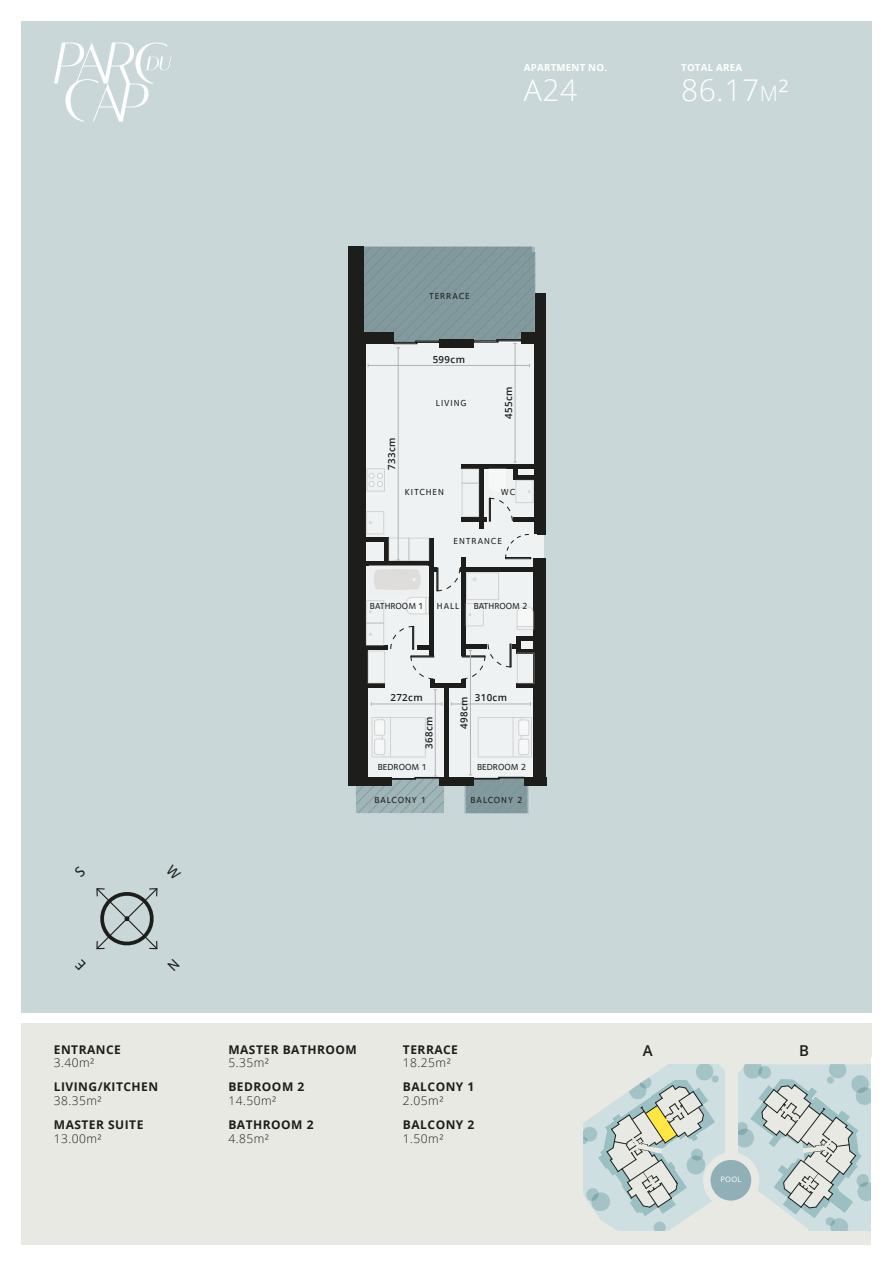
<style>
.page{position:relative;width:893px;height:1263px;background:#fff}
.page>*{position:absolute;margin:0;border:0;box-sizing:border-box;transform-origin:0 0}
.t1{font:300 30px "Open Sans";letter-spacing:.02em;color:#fff}
.t2{font:600 15px "Open Sans";color:#1d1d1b}
.t3{font:700 12px "Open Sans";letter-spacing:.04em;color:#1d1d1b}
.t4{font:300 12px "Open Sans";letter-spacing:.04em;color:#1d1d1b}
.t5{font:600 9.75px "Open Sans";letter-spacing:.04em;color:#1d1d1b}
.t6{font:700 9.75px "Open Sans";letter-spacing:.02em;color:#fff}
.t7{font:500 9px "Foundry Sterling";letter-spacing:.1em;color:#1d1d1b}
.t8{font:500 9px "Foundry Sterling";color:#1d1d1b}
.t9{font:7.5px "Open Sans";color:#fff}
.s1{font-size:21px}
.s2{font-style:inherit}
</style>
<div class="page">
<div style="left:21px;top:21px;width:851px;height:992px;background:#cad7d9"></div>
<svg style="left:54px;top:43px;width:117px;height:79px"></svg>
<div style="left:21px;top:1023px;width:851px;height:222px;background:#e9e9e4"></div>
<svg style="left:96px;top:888px;width:62px;height:62px"></svg>
<svg style="left:583px;top:1058px;width:289px;height:185px"></svg>
<div style="left:710px;top:1160px;width:41px;height:40px;background:#91afb7;border-radius:50%"></div>
<div style="left:365px;top:342px;width:179px;height:436px;background:#eef2f3"></div>
<hr style="left:364px;top:646px;width:4px;height:140px;background:#1d1d1b">
<hr style="left:534px;top:342px;width:4px;height:192px;background:#1d1d1b">
<hr style="left:417px;top:646px;width:15px;height:4px;background:#1d1d1b">
<hr style="left:517px;top:636px;width:4px;height:17px;background:#1d1d1b">
<hr style="left:430px;top:683px;width:36px;height:4px;background:#1d1d1b">
<div style="left:517px;top:683px;width:28px;height:5px;background:#1d1d1b"></div>
<div style="left:367px;top:683px;width:18px;height:5px;background:#1d1d1b"></div>
<hr style="left:518px;top:636px;width:24px;height:4px;background:#1d1d1b">
<svg style="left:518px;top:649px;width:16px;height:4px"></svg>
<div style="left:513px;top:644px;width:8px;height:5px;background:#1d1d1b"></div>
<hr style="left:357px;top:646px;width:30px;height:4px;background:#1d1d1b">
<hr style="left:514px;top:517px;width:20px;height:4px;background:#1d1d1b">
<div style="left:514px;top:475px;width:23px;height:5px;background:#1d1d1b"></div>
<hr style="left:365px;top:538px;width:23px;height:4px;background:#1d1d1b">
<hr style="left:462px;top:517px;width:25px;height:4px;background:#1d1d1b">
<hr style="left:514px;top:468px;width:4px;height:10px;background:#1d1d1b">
<hr style="left:384px;top:539px;width:4px;height:24px;background:#1d1d1b">
<div style="left:462px;top:464px;width:73px;height:5px;background:#1d1d1b"></div>
<hr style="left:352px;top:561px;width:82px;height:4px;background:#1d1d1b">
<div style="left:461px;top:567px;width:76px;height:5px;background:#1d1d1b"></div>
<div style="left:429px;top:538px;width:5px;height:117px;background:#1d1d1b"></div>
<hr style="left:444px;top:685px;width:4px;height:93px;background:#1d1d1b">
<hr style="left:534px;top:558px;width:4px;height:223px;background:#1d1d1b">
<div style="left:461px;top:557px;width:5px;height:98px;background:#1d1d1b"></div>
<svg style="left:479px;top:469px;width:4px;height:60px"></svg>
<div style="left:439px;top:777px;width:35px;height:9px;background:#1d1d1b"></div>
<div style="left:524px;top:777px;width:22px;height:9px;background:#1d1d1b"></div>
<div style="left:355px;top:247px;width:9px;height:94px;background:#1d1d1b"></div>
<div style="left:349px;top:247px;width:8px;height:539px;background:#1d1d1b"></div>
<div style="left:357px;top:341px;width:9px;height:445px;background:#1d1d1b"></div>
<div style="left:537px;top:293px;width:9px;height:241px;background:#1d1d1b"></div>
<div style="left:538px;top:558px;width:8px;height:227px;background:#1d1d1b"></div>
<svg style="left:434px;top:568px;width:27px;height:23px"></svg>
<svg style="left:489px;top:498px;width:24px;height:23px"></svg>
<svg style="left:390px;top:626px;width:24px;height:23px"></svg>
<div style="left:505px;top:557px;width:26px;height:2px;border:1px solid #1d1d1b"></div>
<svg style="left:505px;top:534px;width:24px;height:25px"></svg>
<div style="left:478px;top:717px;width:54px;height:40px;border:1px solid #b3b2b2"></div>
<hr style="left:513px;top:717px;width:1px;height:40px;background:#b3b2b2">
<hr style="left:521px;top:717px;width:1px;height:40px;background:#b3b2b2">
<svg style="left:518px;top:719px;width:12px;height:36px"></svg>
<svg style="left:406px;top:597px;width:20px;height:17px"></svg>
<div style="left:426px;top:597px;width:3px;height:17px;background:#fff;border:1px solid #b3b2b2"></div>
<svg style="left:516px;top:606px;width:18px;height:21px"></svg>
<svg style="left:517px;top:626px;width:17px;height:4px"></svg>
<hr style="left:489px;top:469px;width:17px;height:3px;background:#fff">
<div style="left:369px;top:565px;width:58px;height:30px;background:#ededed"></div>
<svg style="left:374px;top:569px;width:47px;height:21px"></svg>
<div style="left:366px;top:600px;width:18px;height:23px;border:1px solid #b3b2b2"></div>
<div style="left:366px;top:623px;width:18px;height:23px;border:1px solid #b3b2b2"></div>
<div style="left:366px;top:511px;width:18px;height:23px;border:1px solid #b3b2b2"></div>
<div style="left:515px;top:480px;width:19px;height:23px;border:1px solid #b3b2b2"></div>
<div style="left:465px;top:603px;width:19px;height:23px;border:1px solid #b3b2b2"></div>
<div style="left:466px;top:572px;width:33px;height:28px;border:1px solid #b3b2b2"></div>
<div style="left:372px;top:717px;width:54px;height:40px;border:1px solid #b3b2b2"></div>
<hr style="left:390px;top:717px;width:1px;height:40px;background:#b3b2b2">
<hr style="left:382px;top:717px;width:1px;height:40px;background:#b3b2b2">
<svg style="left:374px;top:719px;width:11px;height:36px"></svg>
<div style="left:367px;top:468px;width:18px;height:23px;border:1px solid #b3b2b2"></div>
<svg style="left:369px;top:473px;width:14px;height:14px"></svg>
<div style="left:388px;top:538px;width:21px;height:23px;border:1px solid #b3b2b2"></div>
<div style="left:409px;top:538px;width:20px;height:23px;border:1px solid #b3b2b2"></div>
<div style="left:462px;top:469px;width:17px;height:14px;border:1px solid #b3b2b2"></div>
<div style="left:462px;top:483px;width:17px;height:34px;border:1px solid #b3b2b2"></div>
<hr style="left:515px;top:343px;width:1px;height:119px;background:#b3b2b2">
<hr style="left:470px;top:650px;width:1px;height:125px;background:#b3b2b2">
<svg style="left:465px;top:774px;width:63px;height:39px;background:#829699"></svg>
<svg style="left:462px;top:644px;width:49px;height:39px"></svg>
<hr style="left:435px;top:690px;width:1px;height:86px;background:#b3b2b2">
<svg style="left:355px;top:775px;width:90px;height:39px;background:#8fa1a3"></svg>
<svg style="left:411px;top:656px;width:26px;height:34px"></svg>
<hr style="left:398px;top:348px;width:1px;height:212px;background:#b3b2b2">
<svg style="left:362px;top:246px;width:175px;height:102px;background:#7d9296"></svg>
<hr style="left:368px;top:365px;width:162px;height:1px;background:#b3b2b2">
<hr style="left:371px;top:704px;width:71px;height:1px;background:#b3b2b2">
<hr style="left:451px;top:704px;width:80px;height:1px;background:#b3b2b2">
<div style="left:517px;top:653px;width:17px;height:30px;border:1px solid #b3b2b2"></div>
<div style="left:368px;top:651px;width:17px;height:32px;border:1px solid #b3b2b2"></div>
<p class="t6" style="left:524px;top:61px;width:85px">APARTMENT NO.</p>
<h1 class="t1" style="left:524px;top:70px;width:55px">A24</h1>
<p class="t6" style="left:681px;top:61px;width:62px">TOTAL AREA</p>
<h1 class="t1" style="left:681px;top:70px;width:109px">86.17<span class="s1">m</span><span class="s2">²</span></h1>
<p class="t7" style="left:429px;top:291px;width:42px">TERRACE</p>
<p class="t5" style="left:433px;top:352px;width:34px">599cm</p>
<p class="t7" style="left:436px;top:398px;width:32px">LIVING</p>
<p class="t5" style="left:385px;top:470px;width:34px;rotate:-90deg">733cm</p>
<p class="t7" style="left:405px;top:487px;width:41px">KITCHEN</p>
<p class="t5" style="left:502px;top:419px;width:34px;rotate:-90deg">455cm</p>
<p class="t7" style="left:501px;top:487px;width:16px">WC</p>
<p class="t7" style="left:454px;top:536px;width:50px">ENTRANCE</p>
<p class="t8" style="left:370px;top:601px;width:55px">BATHROOM 1</p>
<p class="t8" style="left:474px;top:601px;width:55px">BATHROOM 2</p>
<p class="t7" style="left:437px;top:601px;width:24px">HALL</p>
<p class="t5" style="left:390px;top:691px;width:34px">272cm</p>
<p class="t5" style="left:422px;top:749px;width:34px;rotate:-90deg">368cm</p>
<p class="t8" style="left:378px;top:761px;width:51px">BEDROOM 1</p>
<p class="t7" style="left:374px;top:794px;width:53px">BALCONY 1</p>
<p class="t5" style="left:475px;top:691px;width:34px">310cm</p>
<p class="t5" style="left:457px;top:729px;width:34px;rotate:-90deg">498cm</p>
<p class="t8" style="left:477px;top:761px;width:51px">BEDROOM 2</p>
<p class="t7" style="left:471px;top:794px;width:53px">BALCONY 2</p>
<p class="t3" style="left:54px;top:1041px;width:69px">ENTRANCE</p>
<p class="t4" style="left:54px;top:1055px;width:42px">3.40m²</p>
<p class="t3" style="left:54px;top:1079px;width:106px">LIVING/KITCHEN</p>
<p class="t4" style="left:54px;top:1092px;width:49px">38.35m²</p>
<p class="t3" style="left:54px;top:1116px;width:91px">MASTER SUITE</p>
<p class="t4" style="left:54px;top:1130px;width:49px">13.00m²</p>
<p class="t3" style="left:228px;top:1041px;width:130px">MASTER BATHROOM</p>
<p class="t4" style="left:228px;top:1055px;width:42px">5.35m²</p>
<p class="t3" style="left:228px;top:1079px;width:77px">BEDROOM 2</p>
<p class="t4" style="left:228px;top:1092px;width:49px">14.50m²</p>
<p class="t3" style="left:228px;top:1116px;width:87px">BATHROOM 2</p>
<p class="t4" style="left:228px;top:1130px;width:42px">4.85m²</p>
<p class="t3" style="left:403px;top:1041px;width:57px">TERRACE</p>
<p class="t4" style="left:403px;top:1055px;width:49px">18.25m²</p>
<p class="t3" style="left:403px;top:1079px;width:73px">BALCONY 1</p>
<p class="t4" style="left:403px;top:1092px;width:42px">2.05m²</p>
<p class="t3" style="left:403px;top:1116px;width:73px">BALCONY 2</p>
<p class="t4" style="left:403px;top:1130px;width:42px">1.50m²</p>
<p class="t2" style="left:643px;top:1040px;width:11px">A</p>
<p class="t2" style="left:799px;top:1040px;width:11px">B</p>
<p class="t9" style="left:720px;top:1174px;width:22px">POOL</p>
</div>
